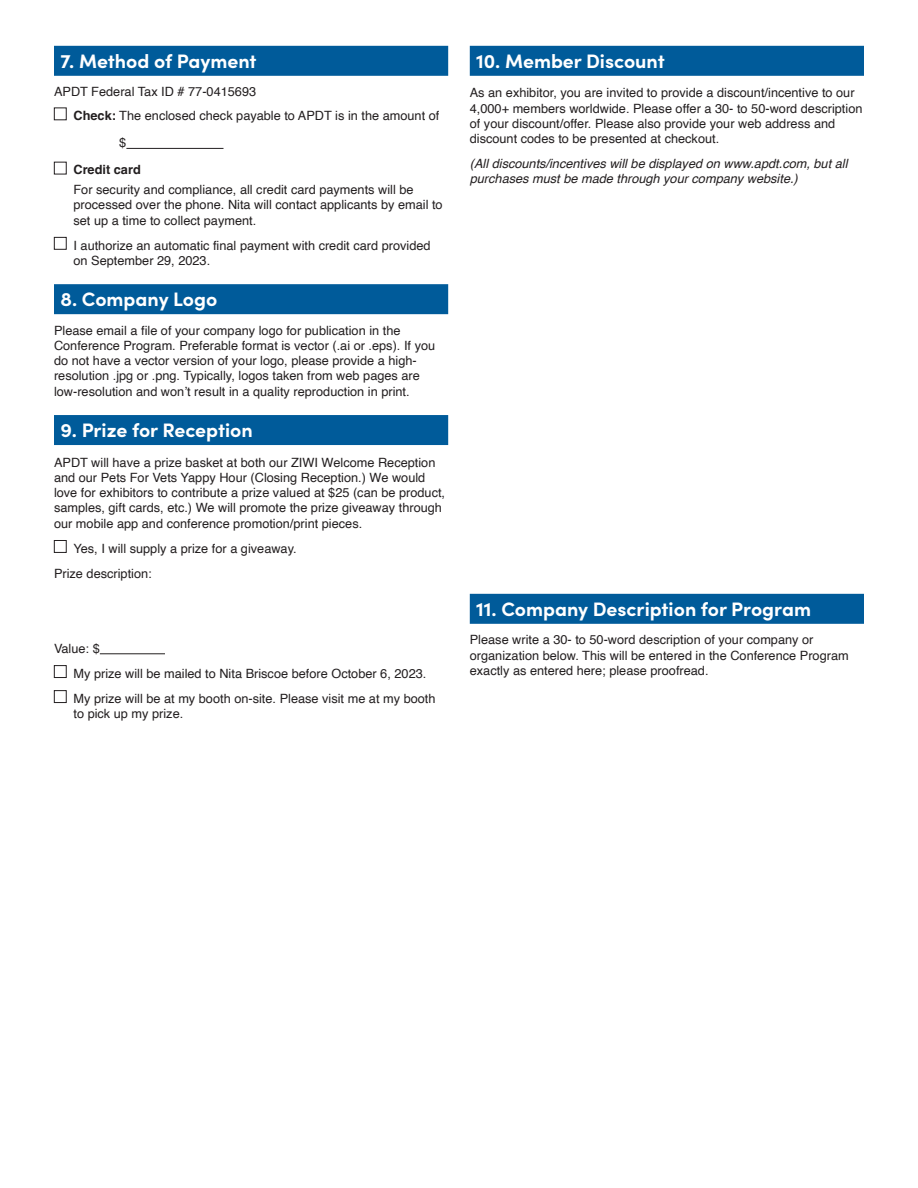
<style>
.page{position:relative;width:918px;height:1188px;background:#fff}
.page>*{position:absolute;margin:0;border:0;box-sizing:border-box;transform-origin:0 0}
.section_hdr{font:700 19.5px "Sofia Pro";color:#fff}
.body{font:12.75px/15.3px "Helvetica";color:#231f20}
.body-2{font:italic 12.75px/15.3px "Helvetica";color:#231f20}
.body-3{font:700 12.75px "Helvetica";color:#231f20}
.s1{font-weight:700}
</style>
<div class="page">
<div style="left:54px;top:46px;width:394px;height:30px;background:#005b9a"></div>
<hr style="left:126px;top:148px;width:98px;height:1px;background:#231f20">
<div style="left:54px;top:284px;width:394px;height:30px;background:#005b9a"></div>
<div style="left:54px;top:415px;width:394px;height:30px;background:#005b9a"></div>
<hr style="left:100px;top:653px;width:65px;height:1px;background:#231f20">
<div style="left:54px;top:108px;width:13px;height:12px;border:1px solid #231f20"></div>
<div style="left:54px;top:162px;width:13px;height:12px;border:1px solid #231f20"></div>
<div style="left:54px;top:237px;width:13px;height:13px;border:1px solid #231f20"></div>
<div style="left:54px;top:540px;width:13px;height:13px;border:1px solid #231f20"></div>
<div style="left:54px;top:665px;width:13px;height:13px;border:1px solid #231f20"></div>
<div style="left:54px;top:690px;width:13px;height:13px;border:1px solid #231f20"></div>
<div style="left:470px;top:46px;width:394px;height:30px;background:#005b9a"></div>
<div style="left:470px;top:594px;width:394px;height:30px;background:#005b9a"></div>
<p class="section_hdr" style="left:60px;top:46px;width:198px">7. Method of Payment</p>
<p class="body" style="left:54px;top:84px;width:204px">APDT Federal Tax ID # 77-0415693</p>
<p class="body" style="left:119px;top:102px;width:322px;line-height:27.3px;text-indent:-46px"><span class="s1">Check:</span> The enclosed check payable to APDT is in the amount of $</p>
<p class="body-3" style="left:74px;top:162px;width:69px">Credit card</p>
<p class="body" style="left:73px;top:182px;width:371px">For security and compliance, all credit card payments will be processed over the phone. Nita will contact applicants by email to set up a time to collect payment.</p>
<p class="body" style="left:74px;top:238px;width:359px">I authorize an automatic final payment with credit card provided on September 29, 2023.</p>
<p class="section_hdr" style="left:60px;top:284px;width:158px">8. Company Logo</p>
<p class="body" style="left:54px;top:323px;width:383px">Please email a file of your company logo for publication in the Conference Program. Preferable format is vector (.ai or .eps). If you do not have a vector version of your logo, please provide a high&shy;resolution .jpg or .png. Typically, logos taken from web pages are low-resolution and won’t result in a quality reproduction in print.</p>
<p class="section_hdr" style="left:60px;top:415px;width:194px">9. Prize for Reception</p>
<p class="body" style="left:54px;top:455px;width:393px">APDT will have a prize basket at both our ZIWI Welcome Reception and our Pets For Vets Yappy Hour (Closing Reception.) We would love for exhibitors to contribute a prize valued at $25 (can be product, samples, gift cards, etc.) We will promote the prize giveaway through our mobile app and conference promotion/print pieces.</p>
<p class="body" style="left:73px;top:541px;width:225px">Yes, I will supply a prize for a giveaway.</p>
<p class="body" style="left:54px;top:566px;width:99px">Prize description:</p>
<p class="body" style="left:54px;top:641px;width:47px">Value: $</p>
<p class="body" style="left:73px;top:666px;width:354px">My prize will be mailed to Nita Briscoe before October 6, 2023.</p>
<p class="body" style="left:73px;top:691px;width:364px">My prize will be at my booth on-site. Please visit me at my booth to pick up my prize.</p>
<p class="section_hdr" style="left:476px;top:46px;width:190px">10. Member Discount</p>
<p class="body" style="left:470px;top:86px;width:394px">As an exhibitor, you are invited to provide a discount/incentive to our 4,000+ members worldwide. Please offer a 30- to 50-word description of your discount/offer. Please also provide your web address and discount codes to be presented at checkout.</p>
<p class="body-2" style="left:470px;top:156px;width:379px">(All discounts/incentives will be displayed on www.apdt.com, but all purchases must be made through your company website.)</p>
<p class="section_hdr" style="left:476px;top:594px;width:336px">11. Company Description for Program</p>
<p class="body" style="left:470px;top:632px;width:380px">Please write a 30- to 50-word description of your company or organization below. This will be entered in the Conference Program exactly as entered here; please proofread.</p>
</div>
